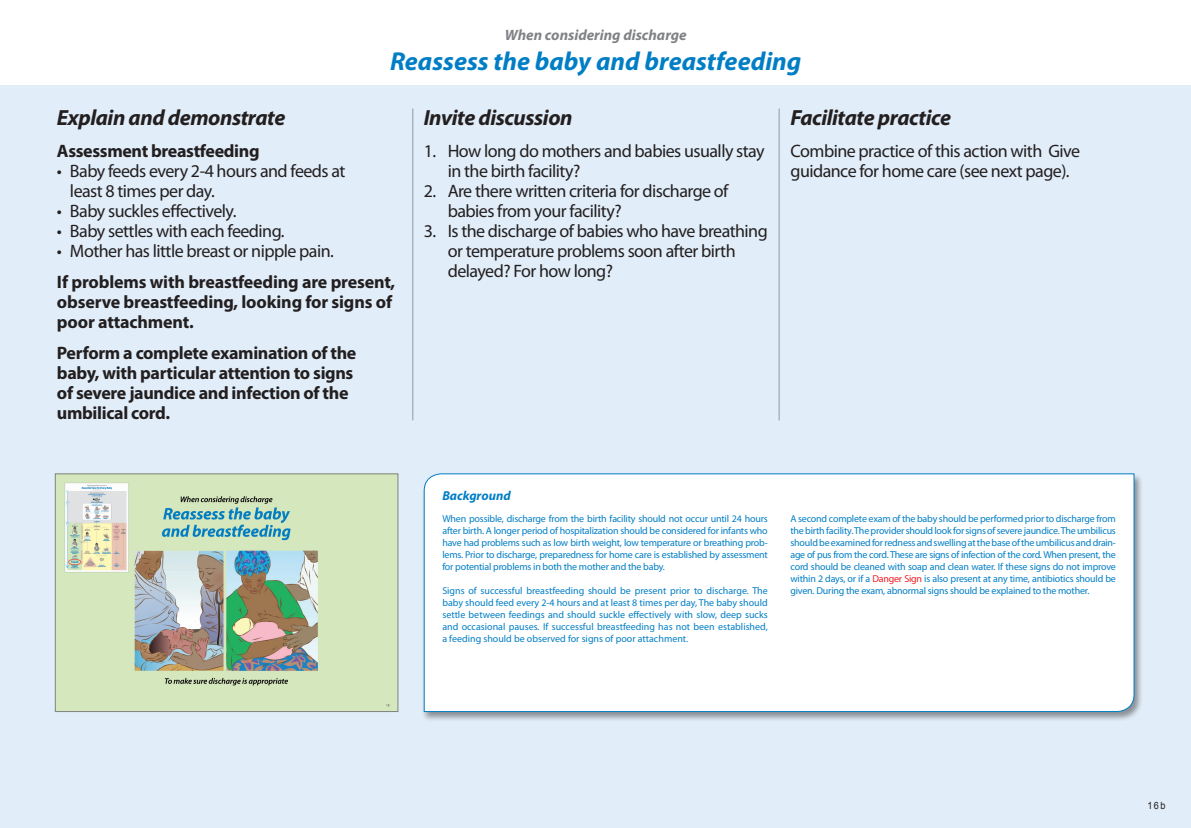
<style>
.page{position:relative;width:1191px;height:828px;background:#fff}
.page>*{position:absolute;margin:0;border:0;box-sizing:border-box;transform-origin:0 0}
.t1{font:italic 700 26px "Myriad Pro";color:#007ec5}
.t2{font:italic 700 22px "Myriad Pro";letter-spacing:-.02em;color:#231f20}
.t3{font:18px/20px "Myriad Pro";letter-spacing:-.03em;color:#231f20}
.t4{font:700 18px/20px "Myriad Pro";letter-spacing:-.02em;color:#231f20}
.t5{font:italic 700 15px "Myriad Pro";color:#808285}
.t6{font:italic 700 13px "Myriad Pro";color:#007ec5}
.t7{font:10px/12px "Myriad Pro";letter-spacing:-.02em;color:#007ec5;text-align:justify}
.t8{font:10px "Arial";color:#231f20;scale:.91 1}
.s1{color:#ee1d23}
</style>
<div class="page">
<div style="left:0;top:85px;width:1191px;height:743px;background:#e1edf8"></div>
<div style="left:421px;top:473px;width:722px;height:249px;background:#231f20;opacity:.45"></div>
<div style="left:424px;top:473px;width:710px;height:239px;background:#fff"></div>
<hr style="left:412px;top:108px;width:1px;height:312px;background:#231f20">
<hr style="left:779px;top:108px;width:1px;height:312px;background:#231f20">
<img style="left:57px;top:475px;width:339px;height:235px">
<div style="left:55px;top:473px;width:343px;height:239px;border:1px solid #808285"></div>
<h3 class="t5" style="left:505px;top:25px;width:183px">When considering discharge</h3>
<h1 class="t1" style="left:390px;top:44px;width:413px">Reassess the baby and breastfeeding</h1>
<h2 class="t2" style="left:57px;top:103px;width:230px">Explain and demonstrate</h2>
<h3 class="t4" style="left:57px;top:140px;width:204px">Assessment breastfeeding</h3>
<h3 class="t3" style="left:70px;top:161px;width:277px;text-indent:-13px">• Baby feeds every 2-4 hours and feeds at least 8 times per day.</h3>
<h3 class="t3" style="left:57px;top:201px;width:181px">• Baby suckles effectively.</h3>
<h3 class="t3" style="left:57px;top:221px;width:229px">• Baby settles with each feeding.</h3>
<h3 class="t3" style="left:57px;top:241px;width:278px">• Mother has little breast or nipple pain.</h3>
<h3 class="t4" style="left:57px;top:271px;width:340px">If problems with breastfeeding are present, observe breastfeeding, looking for signs of poor attachment.</h3>
<h3 class="t4" style="left:57px;top:342px;width:301px">Perform a complete examination of the baby, with particular attention to signs of severe jaundice and infection of the umbilical cord.</h3>
<h2 class="t2" style="left:424px;top:103px;width:150px">Invite discussion</h2>
<h3 class="t3" style="left:448px;top:141px;width:318px;text-indent:-24px">1. How long do mothers and babies usually stay in the birth facility?</h3>
<h3 class="t3" style="left:448px;top:181px;width:282px;text-indent:-24px">2. Are there written criteria for discharge of babies from your facility?</h3>
<h3 class="t3" style="left:448px;top:221px;width:321px;text-indent:-24px">3. Is the discharge of babies who have breathing or temperature problems soon after birth delayed? For how long?</h3>
<h2 class="t2" style="left:790px;top:103px;width:162px">Facilitate practice</h2>
<h3 class="t3" style="left:790px;top:141px;width:291px">Combine practice of this action with Give guidance for home care (see next page).</h3>
<h3 class="t6" style="left:442px;top:487px;width:70px">Background</h3>
<p class="t7" style="left:442px;top:512px;width:327px">When possible, discharge from the birth facility should not occur until 24 hours after birth. A longer period of hospitalization should be considered for infants who have had problems such as low birth weight, low temperature or breathing prob&shy;lems. Prior to discharge, preparedness for home care is established by assessment for potential problems in both the mother and the baby.</p>
<p class="t7" style="left:442px;top:584px;width:327px">Signs of successful breastfeeding should be present prior to discharge. The baby should feed every 2-4 hours and at least 8 times per day, The baby should settle between feedings and should suckle effectively with slow, deep sucks and occasional pauses. If successful breastfeeding has not been established, a feeding should be observed for signs of poor attachment.</p>
<p class="t7" style="left:790px;top:512px;width:327px">A second complete exam of the baby should be performed prior to discharge from the birth facility. The provider should look for signs of severe jaundice. The umbilicus should be examined for redness and swelling at the base of the umbilicus and drain&shy;age of pus from the cord. These are signs of infection of the cord. When present, the cord should be cleaned with soap and clean water. If these signs do not improve within 2 days, or if a <span class="s1">Danger Sign</span> is also present at any time, antibiotics should be given. During the exam, abnormal signs should be explained to the mother.</p>
<p class="t8" style="left:1149px;top:798px;width:14px">2b</p>
<p class="t8" style="left:1147px;top:798px;width:21px">16b</p>
</div>
